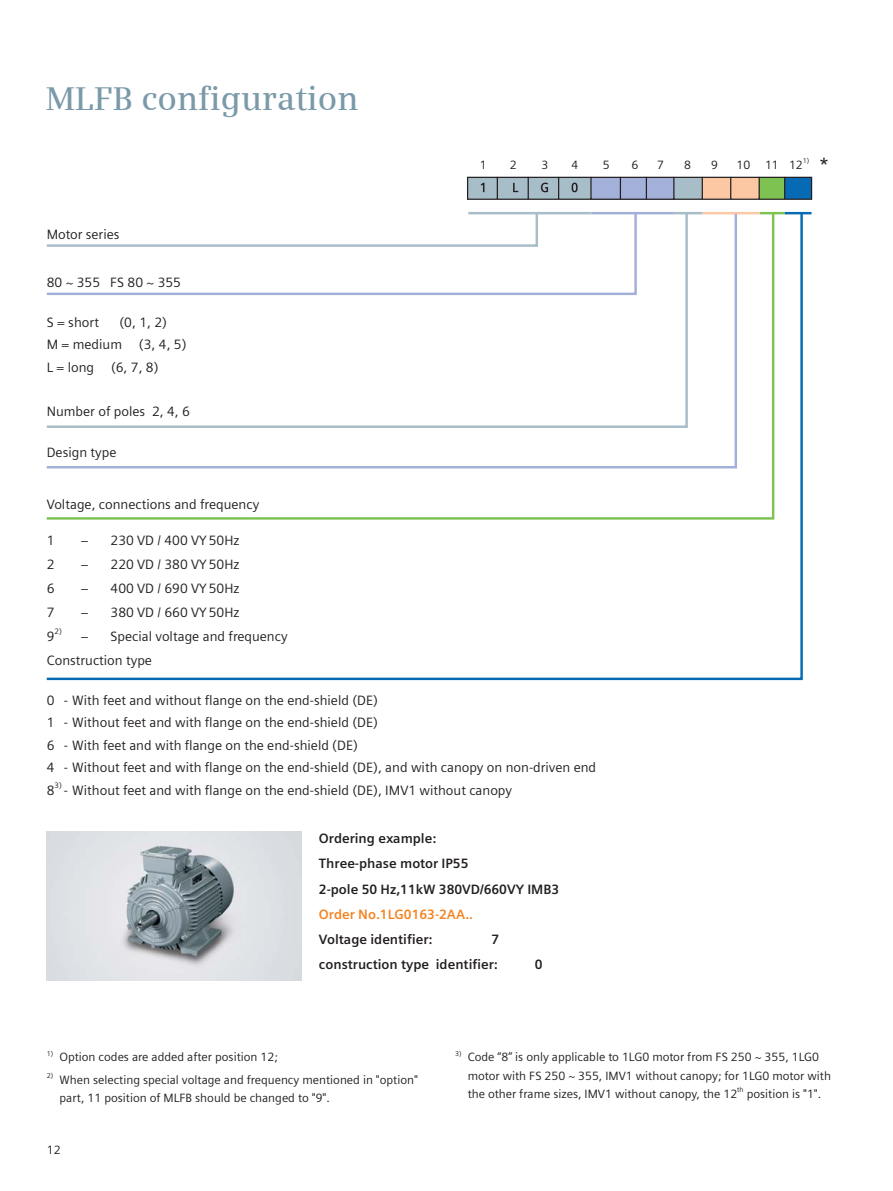
<style>
.page{position:relative;width:893px;height:1191px;background:#fff}
.page>*{position:absolute;margin:0;border:0;box-sizing:border-box;transform-origin:0 0}
.t1{font:600 33px "Siemens Serif";color:#7b9aa9}
.t2{font:19.5px "Siemens Sans";color:#231f20}
.t3{font:13.5px/22.5px "Siemens Sans";color:#231f20}
.t4{font:700 13.5px/25.2px "Siemens Sans";color:#231f20}
.t5{font:700 13.5px "Siemens Sans";color:#f5821f}
.t6{font:12px/18px "Siemens Sans";color:#231f20}
.t7{font:7.8px "Siemens Sans";color:#231f20}
.t8{font:7.05px "Siemens Sans";color:#231f20}
</style>
<div class="page">
<svg style="left:467px;top:176px;width:346px;height:24px"></svg>
<hr style="left:785px;top:212px;width:26px;height:2px;background:#076ab4">
<svg style="left:46px;top:211px;width:758px;height:470px"></svg>
<img style="left:47px;top:831px;width:255px;height:149px">
<h1 class="t1" style="left:46px;top:78px;width:314px">MLFB configuration</h1>
<p class="t3" style="left:47px;top:224px;width:74px">Motor series</p>
<p class="t3" style="left:47px;top:272px;width:136px">80 ~ 355 FS 80 ~ 355</p>
<p class="t3" style="left:47px;top:312px;width:54px">S = short</p>
<p class="t3" style="left:47px;top:312px;width:141px;text-indent:73px">(0, 1, 2)<br>M = medium (3, 4, 5)<br>L = long</p>
<p class="t3" style="left:111px;top:357px;width:49px">(6, 7, 8)</p>
<p class="t3" style="left:47px;top:401px;width:145px">Number of poles 2, 4, 6</p>
<p class="t3" style="left:47px;top:442px;width:71px">Design type</p>
<p class="t3" style="left:47px;top:495px;width:214px">Voltage, connections and frequency</p>
<p class="t3" style="left:47px;top:530px;width:9px">1</p>
<p class="t3" style="left:81px;top:530px;width:9px">−</p>
<p class="t3" style="left:111px;top:530px;width:130px">230 VD / 400 VY 50Hz</p>
<p class="t3" style="left:47px;top:554px;width:9px">2</p>
<p class="t3" style="left:81px;top:554px;width:9px">−</p>
<p class="t3" style="left:111px;top:554px;width:130px">220 VD / 380 VY 50Hz</p>
<p class="t3" style="left:47px;top:578px;width:9px">6</p>
<p class="t3" style="left:81px;top:578px;width:9px">−</p>
<p class="t3" style="left:111px;top:578px;width:130px">400 VD / 690 VY 50Hz</p>
<p class="t3" style="left:47px;top:602px;width:9px">7</p>
<p class="t3" style="left:81px;top:602px;width:9px">−</p>
<p class="t3" style="left:111px;top:602px;width:130px">380 VD / 660 VY 50Hz</p>
<p class="t3" style="left:47px;top:626px;width:9px">9</p>
<p class="t7" style="left:55px;top:628px;width:9px">2)</p>
<p class="t3" style="left:81px;top:626px;width:9px">−</p>
<p class="t3" style="left:47px;top:625px;width:242px;line-height:24px;text-indent:64px">Special voltage and frequency<br>Construction type</p>
<p class="t6" style="left:480px;top:157px;width:8px">1</p>
<p class="t6" style="left:510px;top:157px;width:8px">2</p>
<p class="t6" style="left:541px;top:157px;width:8px">3</p>
<p class="t6" style="left:571px;top:157px;width:8px">4</p>
<p class="t6" style="left:603px;top:157px;width:8px">5</p>
<p class="t6" style="left:631px;top:157px;width:8px">6</p>
<p class="t6" style="left:657px;top:157px;width:8px">7</p>
<p class="t6" style="left:684px;top:157px;width:8px">8</p>
<p class="t6" style="left:711px;top:157px;width:8px">9</p>
<p class="t6" style="left:736px;top:157px;width:68px">10 11 12</p>
<p class="t8" style="left:803px;top:158px;width:8px">1)</p>
<h2 class="t2" style="left:818px;top:157px;width:13px">*</h2>
<p class="t3" style="left:47px;top:690px;width:551px">0 - With feet and without flange on the end-shield (DE)<br>1 - Without feet and with flange on the end-shield (DE)<br>6 - With feet and with flange on the end-shield (DE)<br>4 - Without feet and with flange on the end-shield (DE), and with canopy on non-driven end 8</p>
<p class="t7" style="left:55px;top:782px;width:9px">3)</p>
<p class="t3" style="left:64px;top:780px;width:450px">- Without feet and with flange on the end-shield (DE), IMV1 without canopy</p>
<p class="t4" style="left:319px;top:827px;width:242px">Ordering example:<br>Three-phase motor IP55<br>2-pole 50 Hz,11kW 380VD/660VY IMB3</p>
<p class="t5" style="left:319px;top:909px;width:156px">Order No.1LG0163-2AA..</p>
<p class="t4" style="left:319px;top:928px;width:115px">Voltage identifier:</p>
<p class="t4" style="left:319px;top:928px;width:182px;text-align:right">7<br>construction type identifier:</p>
<p class="t4" style="left:535px;top:953px;width:9px">0</p>
<p class="t8" style="left:47px;top:1050px;width:8px">1)</p>
<p class="t6" style="left:60px;top:1049px;width:220px">Option codes are added after position 12;</p>
<p class="t8" style="left:47px;top:1072px;width:8px">2)</p>
<p class="t6" style="left:60px;top:1071px;width:360px">When selecting special voltage and frequency mentioned in "option" part, 11 position of MLFB should be changed to "9".</p>
<p class="t6" style="left:47px;top:1142px;width:15px">12</p>
<p class="t8" style="left:455px;top:1050px;width:8px">3)</p>
<p class="t6" style="left:468px;top:1049px;width:365px">Code “8” is only applicable to 1LG0 motor from FS 250 ~ 355, 1LG0 motor with FS 250 ~ 355, IMV1 without canopy; for 1LG0 motor with the other frame sizes, IMV1 without canopy, the 12</p>
<p class="t8" style="left:737px;top:1086px;width:8px">th</p>
<p class="t6" style="left:747px;top:1085px;width:76px">position is "1".</p>
</div>
